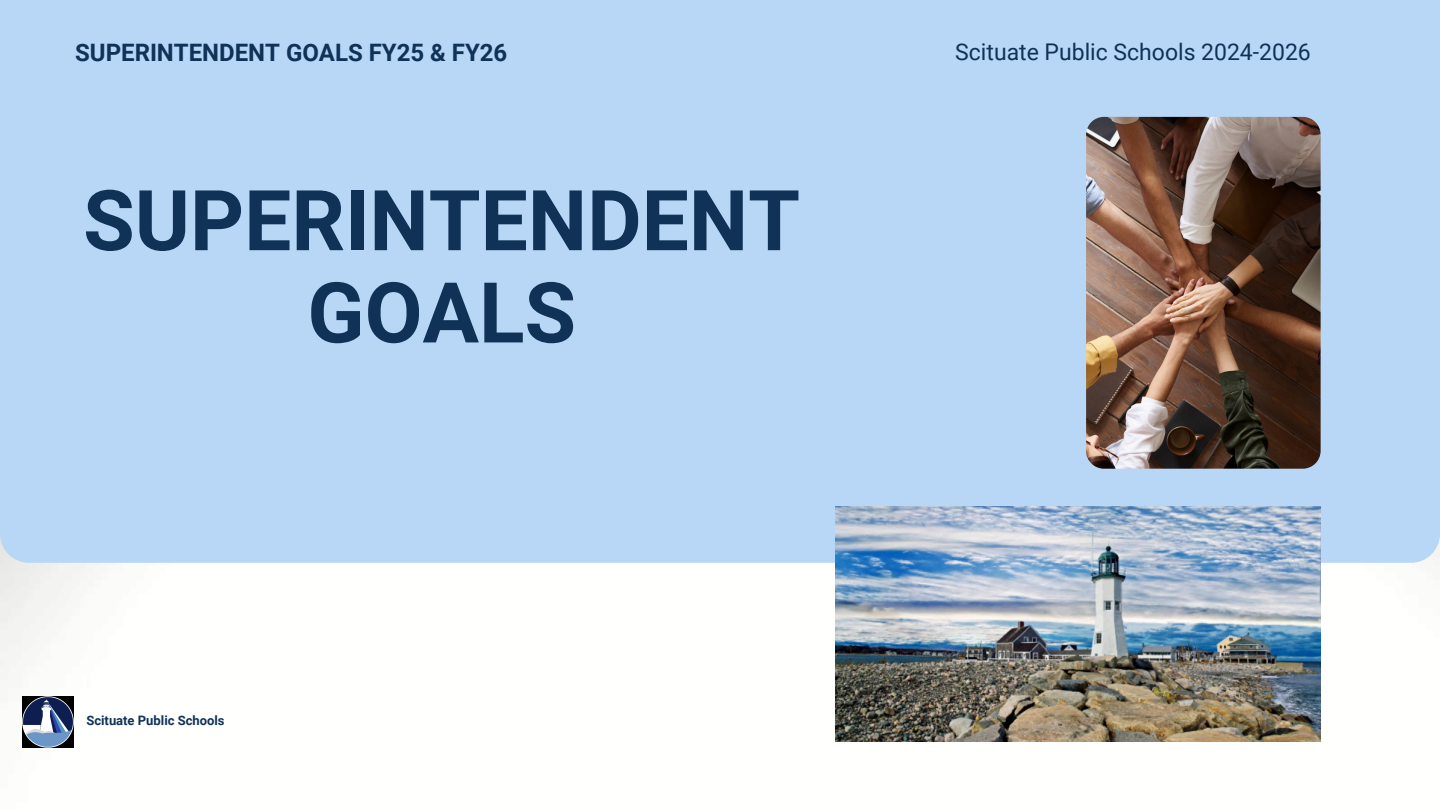
<style>
.page{position:relative;width:1440px;height:810px;background:#fff}
.page>*{position:absolute;margin:0;border:0;box-sizing:border-box;transform-origin:0 0}
.t1{font:700 84px/92.2px "Roboto";color:#0f3256;text-align:center}
.t2{font:700 24px "Roboto";color:#0f3256}
.t3{font:23px "Roboto";color:#0f3256}
.t4{font:700 13px "Roboto";color:#0f3256}
</style>
<div class="page">
<img style="left:0;top:563px;width:1440px;height:185px">
<div style="left:0;top:0;width:1440px;height:563px;background:#b8d6f6"></div>
<img style="left:1086px;top:117px;width:235px;height:352px;border-radius:18px">
<img style="left:835px;top:506px;width:486px;height:235px">
<img style="left:23px;top:696px;width:50px;height:51px">
<p class="t2" style="left:75px;top:38px;width:434px">SUPERINTENDENT GOALS FY25 &amp; FY26</p>
<h3 class="t1" style="left:83px;top:175px;width:718px">SUPERINTENDENT<br>GOALS</h3>
<p class="t4" style="left:86px;top:713px;width:140px">Scituate Public Schools</p>
<p class="t3" style="left:955px;top:39px;width:357px">Scituate Public Schools 2024-2026</p>
</div>
